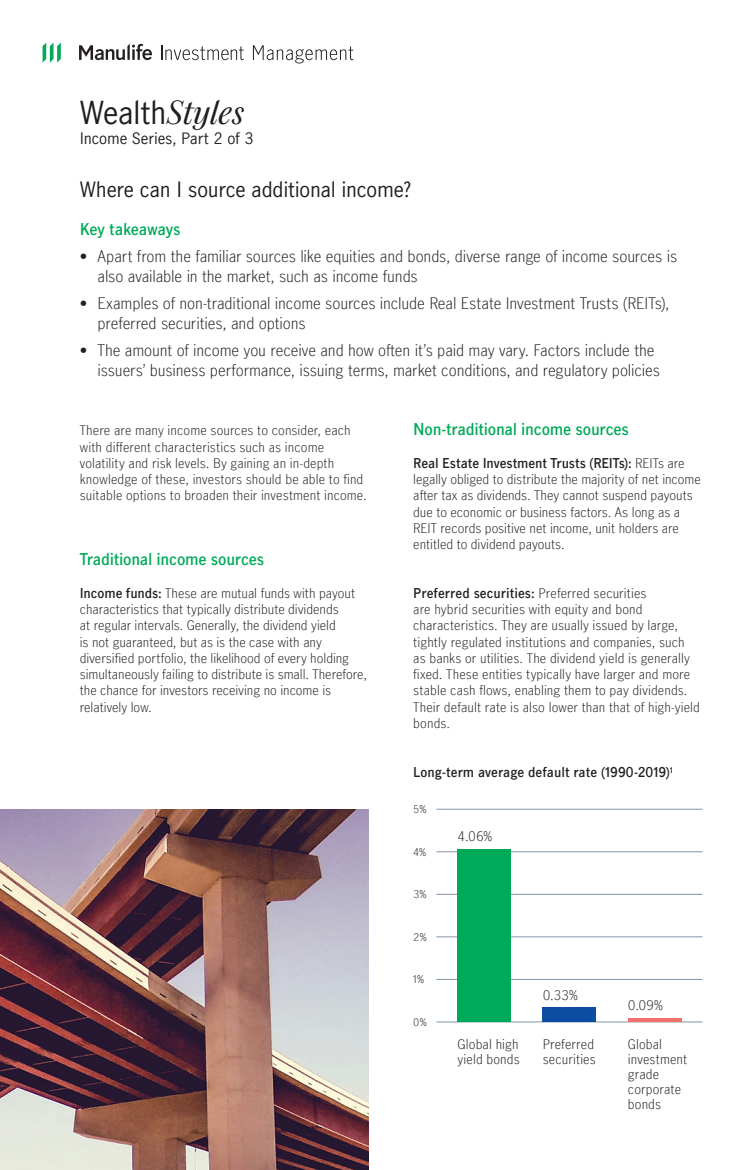
<style>
.page{position:relative;width:745px;height:1170px;background:#fff}
.page>*{position:absolute;margin:0;border:0;box-sizing:border-box;transform-origin:0 0}
.t1{font:30px "Manulife JH Sans";letter-spacing:-.02em;color:#201d1e}
.t2{font:20px "Manulife JH Sans";letter-spacing:-.01em;color:#201d1e}
.t3{font:300 15px/20px "Manulife JH Sans";letter-spacing:-.005em;color:#231f20}
.t4{font:600 15px "Manulife JH Sans";letter-spacing:-.015em;color:#00aa58}
.t5{font:15px "Manulife JH Sans";letter-spacing:-.005em;color:#231f20}
.t6{font:300 12.5px/16.2px "Manulife JH Sans";letter-spacing:.005em;color:#231f20}
.t7{font:600 12.5px "Manulife JH Sans";letter-spacing:.005em;color:#231f20}
.t8{font:300 10px "Manulife JH Sans";color:#231f20}
.s1{font-family:"Manulife JH Serif";font-style:italic}
.s2{font-weight:600}
</style>
<div class="page">
<hr style="left:436px;top:809px;width:266px;height:1px;background:#8496a5">
<hr style="left:436px;top:851px;width:266px;height:1px;background:#8496a5">
<hr style="left:436px;top:894px;width:266px;height:1px;background:#8496a5">
<hr style="left:436px;top:936px;width:266px;height:1px;background:#8496a5">
<hr style="left:436px;top:979px;width:266px;height:1px;background:#8496a5">
<hr style="left:436px;top:1021px;width:266px;height:1px;background:#8496a5">
<div style="left:457px;top:849px;width:53px;height:172px;background:#00aa58"></div>
<div style="left:542px;top:1007px;width:53px;height:14px;background:#0d4da1"></div>
<svg style="left:628px;top:1018px;width:52px;height:3px"></svg>
<img style="left:0;top:809px;width:369px;height:360px">
<svg style="left:161px;top:45px;width:83px;height:15px"></svg>
<svg style="left:253px;top:45px;width:100px;height:18px"></svg>
<svg style="left:79px;top:44px;width:73px;height:16px"></svg>
<svg style="left:43px;top:43px;width:18px;height:20px"></svg>
<p class="t1" style="left:80px;top:91px;width:166px">Wealth<span class="s1">Styles</span></p>
<p class="t5" style="left:80px;top:127px;width:175px">Income Series, Part 2 of 3</p>
<p class="t2" style="left:80px;top:175px;width:333px">Where can I source additional income?</p>
<p class="t4" style="left:80px;top:218px;width:102px">Key takeaways</p>
<p class="t3" style="left:97px;top:245px;width:580px;text-indent:-18px">• Apart from the familiar sources like equities and bonds, diverse range of income sources is also available in the market, such as income funds</p>
<p class="t3" style="left:97px;top:292px;width:573px;text-indent:-18px">• Examples of non-traditional income sources include Real Estate Investment Trusts (REITs), preferred securities, and options</p>
<p class="t3" style="left:97px;top:339px;width:563px;text-indent:-18px">• The amount of income you receive and how often it’s paid may vary. Factors include the issuers’ business performance, issuing terms, market conditions, and regulatory policies</p>
<p class="t6" style="left:80px;top:422px;width:288px">There are many income sources to consider, each with different characteristics such as income volatility and risk levels. By gaining an in-depth knowledge of these, investors should be able to find suitable options to broaden their investment income.</p>
<p class="t4" style="left:80px;top:548px;width:186px">Traditional income sources</p>
<p class="t6" style="left:80px;top:584px;width:288px"><span class="s2">Income funds:</span> These are mutual funds with payout characteristics that typically distribute dividends<br>at regular intervals. Generally, the dividend yield<br>is not guaranteed, but as is the case with any diversified portfolio, the likelihood of every holding simultaneously failing to distribute is small. Therefore, the chance for investors receiving no income is relatively low.</p>
<p class="t4" style="left:413px;top:418px;width:217px">Non-traditional income sources</p>
<p class="t6" style="left:413px;top:454px;width:289px"><span class="s2">Real Estate Investment Trusts (REITs):</span> REITs are legally obliged to distribute the majority of net income after tax as dividends. They cannot suspend payouts due to economic or business factors. As long as a REIT records positive net income, unit holders are entitled to dividend payouts.</p>
<p class="t6" style="left:413px;top:584px;width:288px"><span class="s2">Preferred securities:</span> Preferred securities<br>are hybrid securities with equity and bond characteristics. They are usually issued by large, tightly regulated institutions and companies, such as banks or utilities. The dividend yield is generally fixed. These entities typically have larger and more stable cash flows, enabling them to pay dividends.<br>Their default rate is also lower than that of high-yield bonds.</p>
<p class="t7" style="left:413px;top:762px;width:261px">Long-term average default rate (1990-2019)<sup>1</sup></p>
<p class="t8" style="left:413px;top:801px;width:15px">5%</p>
<p class="t8" style="left:413px;top:844px;width:14px">4%</p>
<p class="t8" style="left:413px;top:886px;width:15px">3%</p>
<p class="t8" style="left:413px;top:929px;width:15px">2%</p>
<p class="t8" style="left:413px;top:971px;width:12px">1%</p>
<p class="t8" style="left:413px;top:1014px;width:15px">0%</p>
<p class="t6" style="left:457px;top:1035px;width:64px;line-height:15px">Global high yield bonds</p>
<p class="t6" style="left:542px;top:1035px;width:55px;line-height:15px">Preferred securities</p>
<p class="t6" style="left:627px;top:1035px;width:61px;line-height:15px">Global investment grade corporate bonds</p>
<p class="t6" style="left:457px;top:827px;width:36px">4.06%</p>
<p class="t6" style="left:542px;top:986px;width:36px">0.33%</p>
<p class="t6" style="left:627px;top:996px;width:36px">0.09%</p>
</div>
